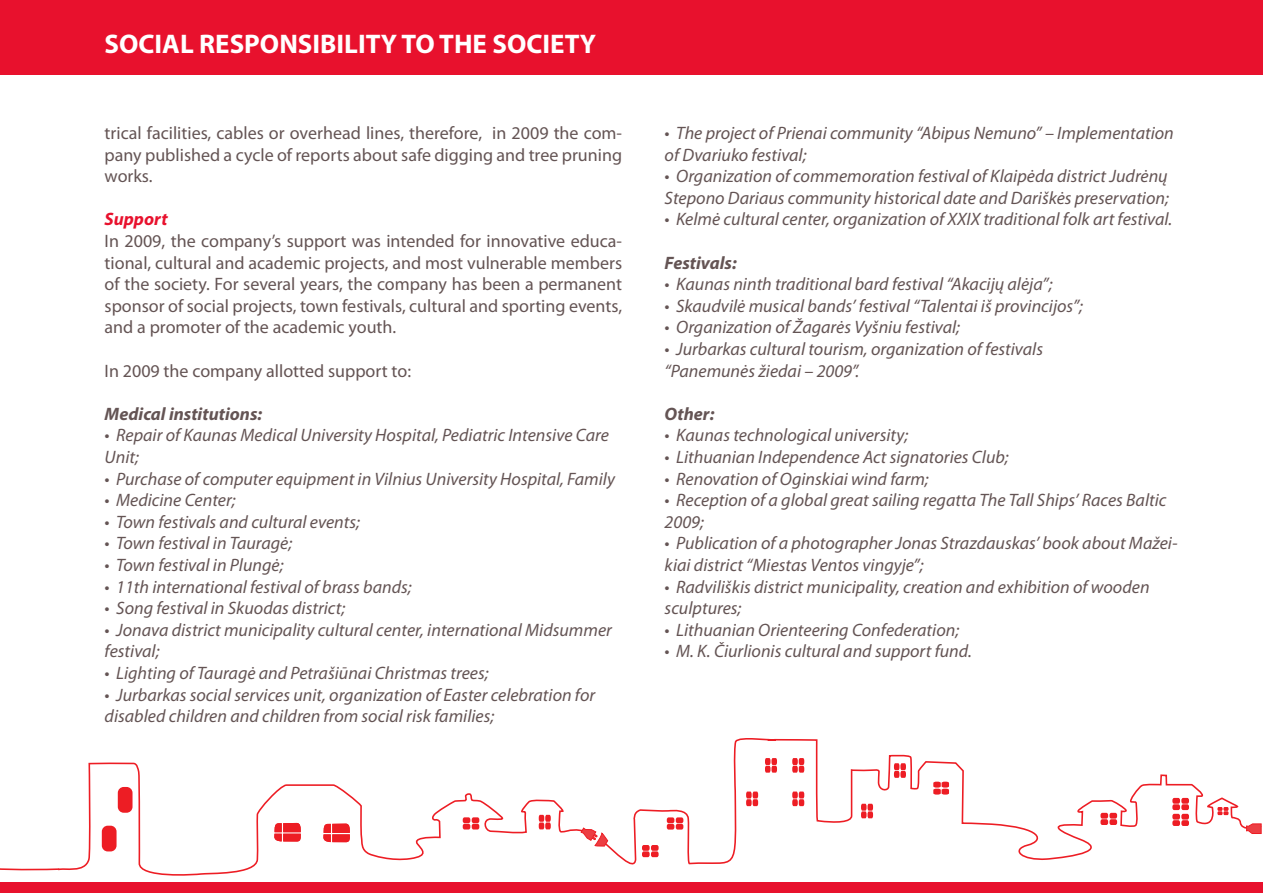
<style>
.page{position:relative;width:1263px;height:893px;background:#fff}
.page>*{position:absolute;margin:0;border:0;box-sizing:border-box;transform-origin:0 0}
.t1{font:700 27px "Myriad Pro";color:#fff}
.t2{font:italic 18px/21.6px "Myriad Pro";color:#645454}
.t3{font:18px/21.6px "Myriad Pro";color:#645454;text-align:justify}
.t4{font:italic 700 18px "Myriad Pro";color:#645454}
.t5{font:italic 700 18px "Myriad Pro";color:#e8112d}
</style>
<div class="page">
<div style="left:0;top:0;width:1263px;height:75px;background:#e8112d"></div>
<div style="left:0;top:882px;width:1263px;height:11px;background:#e8112d"></div>
<svg style="left:61px;top:738px;width:1181px;height:138px"></svg>
<svg style="left:1123px;top:823px;width:139px;height:39px"></svg>
<div style="left:651px;top:851px;width:8px;height:6px;background:#ed1d24;border-radius:2px"></div>
<div style="left:651px;top:845px;width:8px;height:6px;background:#ed1d24;border-radius:2px"></div>
<div style="left:642px;top:851px;width:8px;height:6px;background:#ed1d24;border-radius:2px"></div>
<div style="left:642px;top:845px;width:8px;height:6px;background:#ed1d24;border-radius:2px"></div>
<div style="left:472px;top:817px;width:7px;height:6px;background:#ed1d24;border-radius:2px"></div>
<svg style="left:463px;top:824px;width:16px;height:5px"></svg>
<div style="left:463px;top:817px;width:7px;height:6px;background:#ed1d24;border-radius:2px"></div>
<div style="left:1109px;top:819px;width:8px;height:6px;background:#ed1d24;border-radius:2px"></div>
<div style="left:1109px;top:813px;width:8px;height:6px;background:#ed1d24;border-radius:2px"></div>
<div style="left:1100px;top:819px;width:8px;height:6px;background:#ed1d24;border-radius:2px"></div>
<div style="left:1100px;top:813px;width:8px;height:6px;background:#ed1d24;border-radius:2px"></div>
<div style="left:1181px;top:804px;width:8px;height:6px;background:#ed1d24;border-radius:2px"></div>
<div style="left:1181px;top:798px;width:8px;height:6px;background:#ed1d24;border-radius:2px"></div>
<div style="left:1172px;top:804px;width:8px;height:6px;background:#ed1d24;border-radius:2px"></div>
<div style="left:1172px;top:798px;width:8px;height:6px;background:#ed1d24;border-radius:2px"></div>
<div style="left:1181px;top:820px;width:8px;height:6px;background:#ed1d24;border-radius:2px"></div>
<div style="left:1181px;top:814px;width:8px;height:6px;background:#ed1d24;border-radius:2px"></div>
<div style="left:1172px;top:820px;width:8px;height:6px;background:#ed1d24;border-radius:2px"></div>
<div style="left:1172px;top:814px;width:8px;height:6px;background:#ed1d24;border-radius:2px"></div>
<svg style="left:1217px;top:807px;width:11px;height:8px"></svg>
<div style="left:676px;top:824px;width:7px;height:6px;background:#ed1d24;border-radius:2px"></div>
<div style="left:676px;top:817px;width:7px;height:6px;background:#ed1d24;border-radius:2px"></div>
<div style="left:667px;top:824px;width:7px;height:6px;background:#ed1d24;border-radius:2px"></div>
<div style="left:667px;top:817px;width:7px;height:6px;background:#ed1d24;border-radius:2px"></div>
<svg style="left:933px;top:782px;width:16px;height:13px"></svg>
<svg style="left:894px;top:763px;width:12px;height:15px"></svg>
<svg style="left:853px;top:804px;width:26px;height:31px"></svg>
<svg style="left:792px;top:758px;width:12px;height:15px"></svg>
<svg style="left:765px;top:758px;width:12px;height:15px"></svg>
<svg style="left:539px;top:812px;width:18px;height:17px"></svg>
<svg style="left:792px;top:791px;width:12px;height:15px"></svg>
<svg style="left:746px;top:791px;width:12px;height:15px"></svg>
<svg style="left:0;top:868px;width:61px;height:3px"></svg>
<svg style="left:273px;top:823px;width:28px;height:18px"></svg>
<svg style="left:322px;top:824px;width:28px;height:18px"></svg>
<div style="left:102px;top:826px;width:15px;height:25px;background:#ed1d24;border-radius:6px"></div>
<div style="left:118px;top:787px;width:15px;height:26px;background:#ed1d24;border-radius:6px"></div>
<svg style="left:565px;top:821px;width:73px;height:28px"></svg>
<h1 class="t1" style="left:105px;top:26px;width:493px">SOCIAL RESPONSIBILITY TO THE SOCIETY</h1>
<p class="t3" style="left:105px;top:122px;width:519px">trical facilities, cables or overhead lines, therefore, in 2009 the com&shy;pany published a cycle of reports about safe digging and tree pruning works.</p>
<p class="t5" style="left:105px;top:208px;width:65px">Support</p>
<p class="t3" style="left:105px;top:230px;width:519px">In 2009, the company’s support was intended for innovative educa&shy;tional, cultural and academic projects, and most vulnerable members of the society. For several years, the company has been a permanent sponsor of social projects, town festivals, cultural and sporting events, and a promoter of the academic youth.</p>
<p class="t3" style="left:105px;top:359px;width:308px">In 2009 the company allotted support to:</p>
<p class="t4" style="left:105px;top:402px;width:159px">Medical institutions:</p>
<p class="t2" style="left:105px;top:424px;width:506px">• Repair of Kaunas Medical University Hospital, Pediatric Intensive Care<br>Unit;</p>
<p class="t2" style="left:105px;top:467px;width:512px">• Purchase of computer equipment in Vilnius University Hospital, Family</p>
<p class="t2" style="left:105px;top:489px;width:133px">• Medicine Center;</p>
<p class="t2" style="left:105px;top:511px;width:257px">• Town festivals and cultural events;</p>
<p class="t2" style="left:105px;top:532px;width:189px">• Town festival in Tauragė;</p>
<p class="t2" style="left:105px;top:554px;width:180px">• Town festival in Plungė;</p>
<p class="t2" style="left:105px;top:575px;width:309px">• 11th international festival of brass bands;</p>
<p class="t2" style="left:105px;top:597px;width:242px">• Song festival in Skuodas district;</p>
<p class="t2" style="left:105px;top:619px;width:509px">• Jonava district municipality cultural center, international Midsummer festival;</p>
<p class="t2" style="left:105px;top:662px;width:385px">• Lighting of Tauragė and Petrašiūnai Christmas trees;</p>
<p class="t2" style="left:105px;top:683px;width:492px">• Jurbarkas social services unit, organization of Easter celebration for disabled children and children from social risk families;</p>
<p class="t2" style="left:665px;top:122px;width:511px">• The project of Prienai community “Abipus Nemuno” – Implementation of Dvariuko festival;</p>
<p class="t2" style="left:665px;top:165px;width:506px">• Organization of commemoration festival of Klaipėda district Judrėnų<br>Stepono Dariaus community historical date and Dariškės preservation;</p>
<p class="t2" style="left:665px;top:208px;width:509px">• Kelmė cultural center, organization of XXIX traditional folk art festival.</p>
<p class="t4" style="left:665px;top:251px;width:74px">Festivals:</p>
<p class="t2" style="left:665px;top:273px;width:389px">• Kaunas ninth traditional bard festival “Akacijų alėja”;</p>
<p class="t2" style="left:665px;top:295px;width:420px">• Skaudvilė musical bands’ festival “Talentai iš provincijos”;</p>
<p class="t2" style="left:665px;top:316px;width:297px">• Organization of Žagarės Vyšniu festival;</p>
<p class="t2" style="left:665px;top:338px;width:380px">• Jurbarkas cultural tourism, organization of festivals “Panemunės žiedai – 2009”.</p>
<p class="t4" style="left:665px;top:402px;width:51px">Other:</p>
<p class="t2" style="left:665px;top:424px;width:245px">• Kaunas technological university;</p>
<p class="t2" style="left:665px;top:446px;width:346px">• Lithuanian Independence Act signatories Club;</p>
<p class="t2" style="left:665px;top:467px;width:266px">• Renovation of Oginskiai wind farm;</p>
<p class="t2" style="left:665px;top:489px;width:503px">• Reception of a global great sailing regatta The Tall Ships’ Races Baltic<br>2009;</p>
<p class="t2" style="left:665px;top:532px;width:514px">• Publication of a photographer Jonas Strazdauskas’ book about Mažei&shy;kiai district “Miestas Ventos vingyje”;</p>
<p class="t2" style="left:665px;top:575px;width:486px">• Radviliškis district municipality, creation and exhibition of wooden sculptures;</p>
<p class="t2" style="left:665px;top:619px;width:296px">• Lithuanian Orienteering Confederation;</p>
<p class="t2" style="left:665px;top:640px;width:309px">• M. K. Čiurlionis cultural and support fund.</p>
</div>
